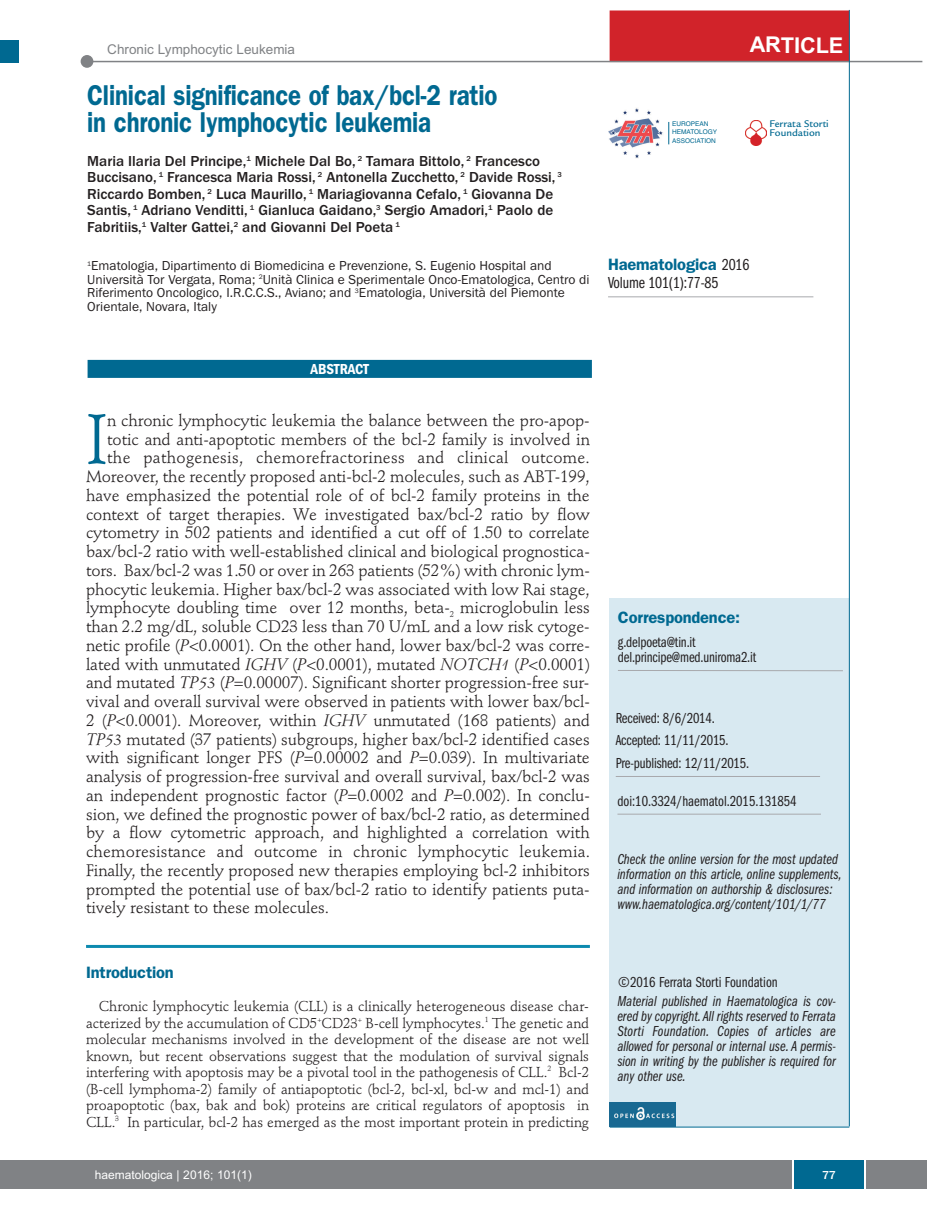
<style>
.page{position:relative;width:927px;height:1225px;background:#fff}
.page>*{position:absolute;margin:0;border:0;box-sizing:border-box;transform-origin:0 0}
.t1{font:68.85px "Stempel Schneidler";color:#006991}
.t2{font:600 28.8px/27px "Franklin Gothic";letter-spacing:-.005em;color:#006991;scale:.83 1}
.t3{font:700 21.75px "Arial";letter-spacing:-.01em;color:#fff}
.t4{font:16.5px "Stempel Schneidler";letter-spacing:-.005em;color:#231f20}
.t5{font:16.5px "Stempel Schneidler";letter-spacing:.015em;color:#231f20}
.t6{font:600 16.5px "Franklin Gothic";letter-spacing:-.01em;color:#006991}
.t7{font:16.5px "Franklin Gothic Book Cmpr";letter-spacing:-.01em;color:#231f20}
.t8{font:15px/15px "Franklin Gothic Book Cmpr Ital";color:#231f20}
.t9{font:500 15px/16.5px "Franklin Gothic";color:#231f20}
.t10{font:15px/22.5px "Franklin Gothic Book Cmpr";letter-spacing:-.01em;color:#231f20}
.t11{font:600 condensed 15px "Franklin Gothic";letter-spacing:-.005em;color:#fff}
.t12{font:14.25px/16.5px "Stempel Schneidler";letter-spacing:-.005em;color:#231f20;text-align:justify}
.t13{font:13.5px/13.5px "Franklin Gothic";color:#231f20}
.t14{font:13.5px "Arial";color:#808285}
.t15{font:12px "Arial";color:#fff}
.t16{font:500 12px "Franklin Gothic";color:#fff}
.t17{font:500 10.5px/9px "Legacy Sans";color:#006991}
.t18{font:6.45px/8.7px "Helvetica";color:#006991}
.s1{font-family:"Franklin Gothic Book Cmpr";font-weight:400;color:#231f20}
.s2{font-style:italic}
</style>
<div class="page">
<div style="left:18px;top:1160px;width:909px;height:28px;background:#808285"></div>
<div style="left:794px;top:1160px;width:70px;height:28px;background:#006991"></div>
<hr style="left:792px;top:1160px;width:2px;height:28px;background:#fff">
<hr style="left:864px;top:1160px;width:2px;height:28px;background:#fff">
<div style="left:0;top:40px;width:19px;height:22px;background:#006991"></div>
<div style="left:0;top:1160px;width:18px;height:28px;background:#808285"></div>
<div style="left:610px;top:598px;width:239px;height:529px;background:#d8e9f1"></div>
<hr style="left:616px;top:776px;width:204px;height:1px;background:#a8a9ad">
<hr style="left:618px;top:670px;width:225px;height:1px;background:#a8a9ad">
<hr style="left:610px;top:1126px;width:239px;height:1px;background:#006991">
<img style="left:746px;top:120px;width:20px;height:26px">
<img style="left:608px;top:108px;width:55px;height:50px">
<svg style="left:668px;top:122px;width:1px;height:22px"></svg>
<hr style="left:608px;top:296px;width:205px;height:1px;background:#a8a9ad">
<div style="left:610px;top:10px;width:239px;height:52px;background:#d1232a"></div>
<hr style="left:86px;top:61px;width:836px;height:1px;background:#808285">
<div style="left:81px;top:55px;width:12px;height:13px;background:#808285;border-radius:50%"></div>
<hr style="left:617px;top:814px;width:204px;height:1px;background:#a8a9ad">
<hr style="left:849px;top:10px;width:1px;height:1116px;background:#006991">
<img style="left:610px;top:1102px;width:66px;height:24px">
<hr style="left:86px;top:945px;width:504px;height:3px;background:#0d8aaf">
<div style="left:88px;top:360px;width:504px;height:18px;background:#006991"></div>
<p class="t14" style="left:107px;top:42px;width:189px">Chronic Lymphocytic Leukemia</p>
<h3 class="t3" style="left:750px;top:32px;width:95px">ARTICLE</h3>
<h2 class="t2" style="left:87px;top:84px;width:496px">Clinical significance of bax/bcl-2 ratio in chronic lymphocytic leukemia</h2>
<p class="t9" style="left:87px;top:152px;width:476px">Maria Ilaria Del Principe,<sup>1</sup> Michele Dal Bo, <sup>2</sup> Tamara Bittolo, <sup>2</sup> Francesco Buccisano, <sup>1</sup> Francesca Maria Rossi, <sup>2</sup> Antonella Zucchetto, <sup>2</sup> Davide Rossi, <sup>3<br></sup>Riccardo Bomben, <sup>2</sup> Luca Maurillo, <sup>1</sup> Mariagiovanna Cefalo, <sup>1</sup> Giovanna De Santis, <sup>1</sup> Adriano Venditti, <sup>1</sup> Gianluca Gaidano,<sup>3</sup> Sergio Amadori,<sup>1</sup> Paolo de Fabritiis,<sup>1</sup> Valter Gattei,<sup>2</sup> and Giovanni Del Poeta <sup>1</sup></p>
<p class="t13" style="left:87px;top:259px;width:504px"><sup>1</sup>Ematologia, Dipartimento di Biomedicina e Prevenzione, S. Eugenio Hospital and Università Tor Vergata, Roma; <sup>2</sup>Unità Clinica e Sperimentale Onco-Ematologica, Centro di Riferimento Oncologico, I.R.C.C.S., Aviano; and <sup>3</sup>Ematologia, Università del Piemonte Orientale, Novara, Italy</p>
<p class="t18" style="left:672px;top:119px;width:47px">EUROPEAN<br>HEMATOLOGY<br>ASSOCIATION</p>
<p class="t6" style="left:608px;top:259px;width:143px">Haematologica <span class="s1">2016</span></p>
<p class="t7" style="left:608px;top:277px;width:112px">Volume 101(1):77-85</p>
<p class="t17" style="left:770px;top:120px;width:61px">Ferrata Storti<br>Foundation</p>
<p class="t11" style="left:310px;top:364px;width:60px">ABSTRACT</p>
<h1 class="t1" style="left:86px;top:411px;width:23px">I</h1>
<p class="t4" style="left:107px;top:413px;width:484px">n chronic lymphocytic leukemia the balance between the pro-apop-</p>
<p class="t4" style="left:107px;top:432px;width:484px">totic and anti-apoptotic members of the bcl-2 family is involved in</p>
<p class="t5" style="left:107px;top:451px;width:484px">the pathogenesis, chemorefractoriness and clinical outcome.</p>
<p class="t4" style="left:86px;top:469px;width:505px">Moreover, the recently proposed anti-bcl-2 molecules, such as ABT-199,</p>
<p class="t4" style="left:86px;top:488px;width:505px">have emphasized the potential role of of bcl-2 family proteins in the</p>
<p class="t4" style="left:86px;top:507px;width:505px">context of target therapies. We investigated bax/bcl-2 ratio by flow</p>
<p class="t4" style="left:86px;top:526px;width:505px">cytometry in 502 patients and identified a cut off of 1.50 to correlate</p>
<p class="t4" style="left:86px;top:544px;width:505px">bax/bcl-2 ratio with well-established clinical and biological prognostica-</p>
<p class="t4" style="left:86px;top:563px;width:505px">tors. Bax/bcl-2 was 1.50 or over in 263 patients (52%) with chronic lym-</p>
<p class="t4" style="left:86px;top:582px;width:505px">phocytic leukemia. Higher bax/bcl-2 was associated with low Rai stage,</p>
<p class="t4" style="left:86px;top:601px;width:505px">lymphocyte doubling time over 12 months, beta-<sub>2</sub> microglobulin less</p>
<p class="t4" style="left:86px;top:619px;width:505px">than 2.2 mg/dL, soluble CD23 less than 70 U/mL and a low risk cytoge-</p>
<p class="t4" style="left:86px;top:638px;width:505px">netic profile (<span class="s2">P</span>&lt;0.0001). On the other hand, lower bax/bcl-2 was corre-</p>
<p class="t4" style="left:86px;top:657px;width:505px">lated with unmutated <span class="s2">IGHV</span> (<span class="s2">P</span>&lt;0.0001), mutated <span class="s2">NOTCH1</span> (<span class="s2">P</span>&lt;0.0001)</p>
<p class="t4" style="left:86px;top:676px;width:505px">and mutated <span class="s2">TP53</span> (<span class="s2">P</span>=0.00007). Significant shorter progression-free sur-</p>
<p class="t4" style="left:86px;top:694px;width:505px">vival and overall survival were observed in patients with lower bax/bcl-</p>
<p class="t4" style="left:86px;top:713px;width:505px">2 (<span class="s2">P</span>&lt;0.0001). Moreover, within <span class="s2">IGHV</span> unmutated (168 patients) and</p>
<p class="t4" style="left:86px;top:732px;width:505px"><span class="s2">TP53</span> mutated (37 patients) subgroups, higher bax/bcl-2 identified cases</p>
<p class="t4" style="left:86px;top:751px;width:505px">with significant longer PFS (<span class="s2">P</span>=0.00002 and <span class="s2">P</span>=0.039). In multivariate</p>
<p class="t4" style="left:86px;top:769px;width:505px">analysis of progression-free survival and overall survival, bax/bcl-2 was</p>
<p class="t4" style="left:86px;top:788px;width:505px">an independent prognostic factor (<span class="s2">P</span>=0.0002 and <span class="s2">P</span>=0.002). In conclu-</p>
<p class="t4" style="left:86px;top:807px;width:505px">sion, we defined the prognostic power of bax/bcl-2 ratio, as determined</p>
<p class="t4" style="left:86px;top:826px;width:505px">by a flow cytometric approach, and highlighted a correlation with</p>
<p class="t4" style="left:86px;top:844px;width:506px">chemoresistance and outcome in chronic lymphocytic leukemia.</p>
<p class="t4" style="left:86px;top:863px;width:505px">Finally, the recently proposed new therapies employing bcl-2 inhibitors</p>
<p class="t4" style="left:86px;top:882px;width:505px">prompted the potential use of bax/bcl-2 ratio to identify patients puta-</p>
<p class="t4" style="left:86px;top:901px;width:245px">tively resistant to these molecules.</p>
<p class="t6" style="left:86px;top:966px;width:89px">Introduction</p>
<p class="t12" style="left:86px;top:999px;width:505px;text-indent:13px">Chronic lymphocytic leukemia (CLL) is a clinically heterogeneous disease char&shy;acterized by the accumulation of CD5<sup>+</sup>CD23<sup>+</sup> B-cell lymphocytes.<sup>1</sup> The genetic and molecular mechanisms involved in the development of the disease are not well known, but recent observations suggest that the modulation of survival signals interfering with apoptosis may be a pivotal tool in the pathogenesis of CLL.<sup>2</sup> Bcl-2 (B-cell lymphoma-2) family of antiapoptotic (bcl-2, bcl-xl, bcl-w and mcl-1) and proapoptotic (bax, bak and bok) proteins are critical regulators of apoptosis in CLL.<sup>3</sup> In particular, bcl-2 has emerged as the most important protein in predicting</p>
<p class="t6" style="left:618px;top:612px;width:124px">Correspondence:</p>
<p class="t10" style="left:618px;top:635px;width:140px;line-height:15px">g.delpoeta@tin.it del.principe@med.uniroma2.it</p>
<p class="t10" style="left:616px;top:708px;width:135px">Received: 8/6/2014.<br>Accepted: 11/11/2015.<br>Pre-published: 12/11/2015.</p>
<p class="t10" style="left:617px;top:790px;width:181px">doi:10.3324/haematol.2015.131854</p>
<p class="t8" style="left:617px;top:853px;width:226px">Check the online version for the most updated information on this article, online supplements, and information on authorship &amp; disclosures: www.haematologica.org/content/101/1/77</p>
<p class="t10" style="left:618px;top:971px;width:161px">©2016 Ferrata Storti Foundation</p>
<p class="t8" style="left:617px;top:994px;width:220px;text-align:justify">Material published in Haematologica is cov&shy;ered by copyright. All rights reserved to Ferrata Storti Foundation. Copies of articles are allowed for personal or internal use. A permis&shy;sion in writing by the publisher is required for any other use.</p>
<p class="t15" style="left:95px;top:1167px;width:158px">haematologica | 2016; 101(1)</p>
<p class="t16" style="left:822px;top:1167px;width:15px">77</p>
</div>
